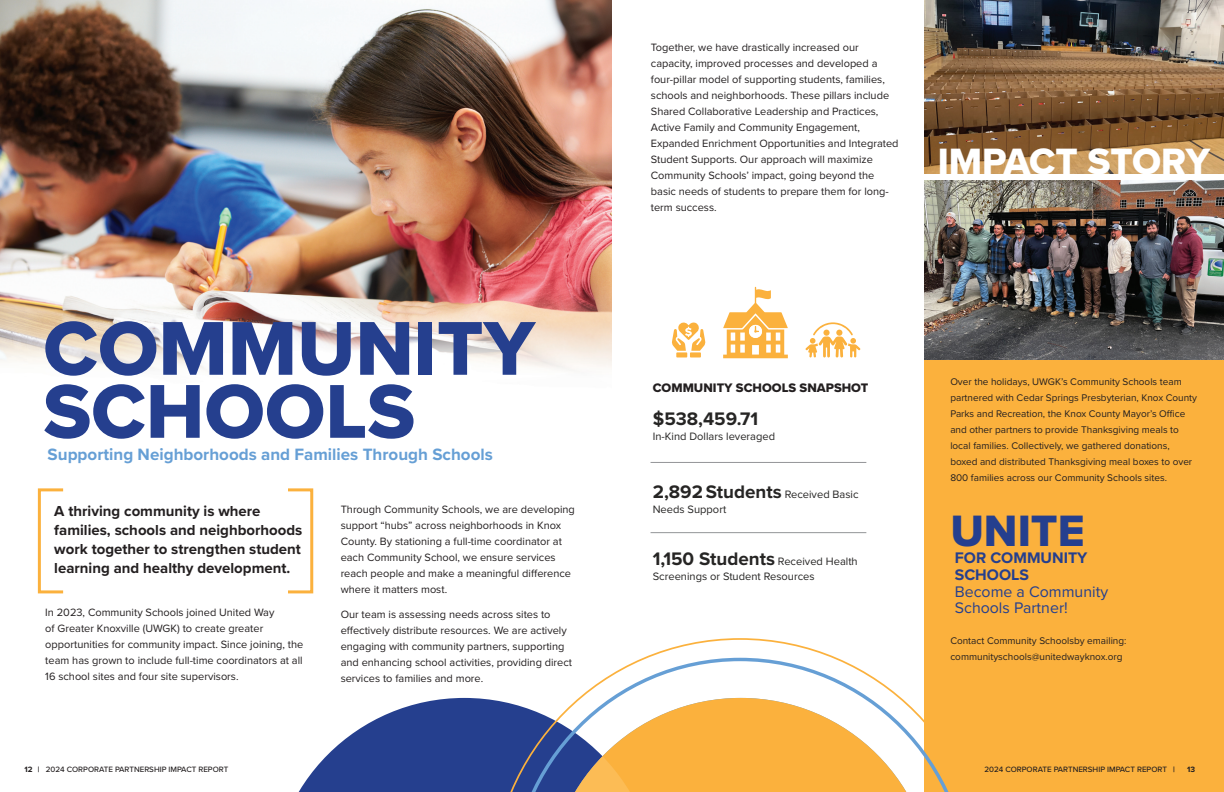
<style>
.page{position:relative;width:1224px;height:792px;background:#fff}
.page>*{position:absolute;margin:0;border:0;box-sizing:border-box;transform-origin:0 0}
.t1{font:79px "Proxima Nova Extrabld";color:#253f8e}
.t2{font:45.5px "Proxima Nova Extrabld";color:#253f8e}
.t3{font:38px "Proxima Nova Extrabld";letter-spacing:-.005em;color:#fff}
.t4{font:700 18.8px "Proxima Nova";color:#262524}
.t5{font:700 17px "Proxima Nova";color:#669fd5}
.t6{font:15.9px "Proxima Nova";color:#253f8e}
.t7{font:700 15.9px/16.9px "Proxima Nova";color:#253f8e}
.t8{font:700 15px/19px "Proxima Nova";color:#231f20}
.t9{font:12.8px "Proxima Nova Extrabld";color:#231f20}
.t10{font:11.1px/14.5px "Proxima Nova";color:#262524}
.t11{font:11px/16px "Proxima Nova";color:#231f20}
.t12{font:10px/16px "Proxima Nova";color:#231f20}
.t13{font:500 8px "Proxima Nova";color:#231f20}
.t14{font:700 8px "Proxima Nova";color:#231f20}
.s1{font-weight:400;font-size:11.1px}
.s2{font-weight:700;font-size:18.8px}
.s3{font-weight:700}
</style>
<div class="page">
<div style="left:924px;top:337px;width:300px;height:455px;background:#fbb13d"></div>
<svg style="left:298px;top:698px;width:193px;height:94px"></svg>
<img style="left:0;top:0;width:612px;height:371px">
<svg style="left:491px;top:638px;width:346px;height:154px"></svg>
<svg style="left:510px;top:658px;width:439px;height:134px"></svg>
<img style="left:924px;top:0;width:300px;height:174px">
<img style="left:924px;top:180px;width:300px;height:179px">
<div style="left:690px;top:352px;width:11px;height:5px;background:#fbb13d"></div>
<div style="left:676px;top:352px;width:11px;height:5px;background:#fbb13d"></div>
<svg style="left:672px;top:322px;width:33px;height:29px"></svg>
<svg style="left:805px;top:322px;width:55px;height:36px"></svg>
<svg style="left:723px;top:287px;width:65px;height:71px"></svg>
<hr style="left:651px;top:462px;width:215px;height:1px;background:#939598">
<hr style="left:651px;top:532px;width:215px;height:1px;background:#939598">
<div style="left:38px;top:488px;width:27px;height:105px;border:3px solid #fbb13d"></div>
<div style="left:286px;top:488px;width:27px;height:105px;border:3px solid #fbb13d"></div>
<p class="t1" style="left:43px;top:290px;width:493px">COMMUNITY</p>
<p class="t1" style="left:43px;top:353px;width:373px">SCHOOLS</p>
<p class="t5" style="left:48px;top:442px;width:447px">Supporting Neighborhoods and Families Through Schools</p>
<p class="t8" style="left:54px;top:501px;width:250px">A thriving community is where families, schools and neighborhoods work together to strengthen student learning and healthy development.</p>
<p class="t11" style="left:45px;top:604px;width:259px">In 2023, Community Schools joined United Way<br>of Greater Knoxville (UWGK) to create greater opportunities for community impact. Since joining, the team has grown to include full-time coordinators at all 16 school sites and four site supervisors.</p>
<p class="t11" style="left:341px;top:501px;width:236px">Through Community Schools, we are developing support “hubs” across neighborhoods in Knox County. By stationing a full-time coordinator at each Community School, we ensure services reach people and make a meaningful difference where it matters most.</p>
<p class="t11" style="left:341px;top:606px;width:233px">Our team is assessing needs across sites to effectively distribute resources. We are actively engaging with community partners, supporting and enhancing school activities, providing direct services to families and more.</p>
<p class="t11" style="left:651px;top:39px;width:249px">Together, we have drastically increased our capacity, improved processes and developed a four-pillar model of supporting students, families, schools and neighborhoods. These pillars include Shared Collaborative Leadership and Practices, Active Family and Community Engagement, Expanded Enrichment Opportunities and Integrated Student Supports. Our approach will maximize Community Schools’ impact, going beyond the basic needs of students to prepare them for long&shy;term success.</p>
<p class="t3" style="left:938px;top:133px;width:274px">IMPACT STORY</p>
<p class="t9" style="left:653px;top:378px;width:217px">COMMUNITY SCHOOLS SNAPSHOT</p>
<p class="t4" style="left:653px;top:405px;width:107px">$538,459.71</p>
<p class="t10" style="left:653px;top:429px;width:124px">In-Kind Dollars leveraged</p>
<p class="t4" style="left:653px;top:478px;width:207px">2,892 Students <span class="s1">Received Basic</span></p>
<p class="t10" style="left:653px;top:501px;width:75px">Needs Support</p>
<p class="t10" style="left:653px;top:554px;width:207px"><span class="s2">1,150 Students</span> Received Health<br>Screenings or Student Resources</p>
<p class="t12" style="left:950px;top:373px;width:248px">Over the holidays, UWGK’s Community Schools team partnered with Cedar Springs Presbyterian, Knox County Parks and Recreation, the Knox County Mayor’s Office and other partners to provide Thanksgiving meals to local families. Collectively, we gathered donations, boxed and distributed Thanksgiving meal boxes to over 800 families across our Community Schools sites.</p>
<p class="t2" style="left:950px;top:497px;width:136px">UNITE</p>
<p class="t7" style="left:955px;top:549px;width:134px">FOR COMMUNITY<br>SCHOOLS</p>
<p class="t6" style="left:955px;top:579px;width:155px">Become a Community</p>
<p class="t6" style="left:955px;top:596px;width:115px">Schools Partner!</p>
<p class="t12" style="left:950px;top:633px;width:178px">Contact Community Schoolsby emailing: communityschools@unitedwayknox.org</p>
<p class="t13" style="left:24px;top:764px;width:205px"><span class="s3">12 |</span> 2024 CORPORATE PARTNERSHIP IMPACT REPORT</p>
<p class="t13" style="left:984px;top:764px;width:192px">2024 CORPORATE PARTNERSHIP IMPACT REPORT <span class="s3">|</span></p>
<p class="t14" style="left:1187px;top:764px;width:9px">13</p>
</div>
